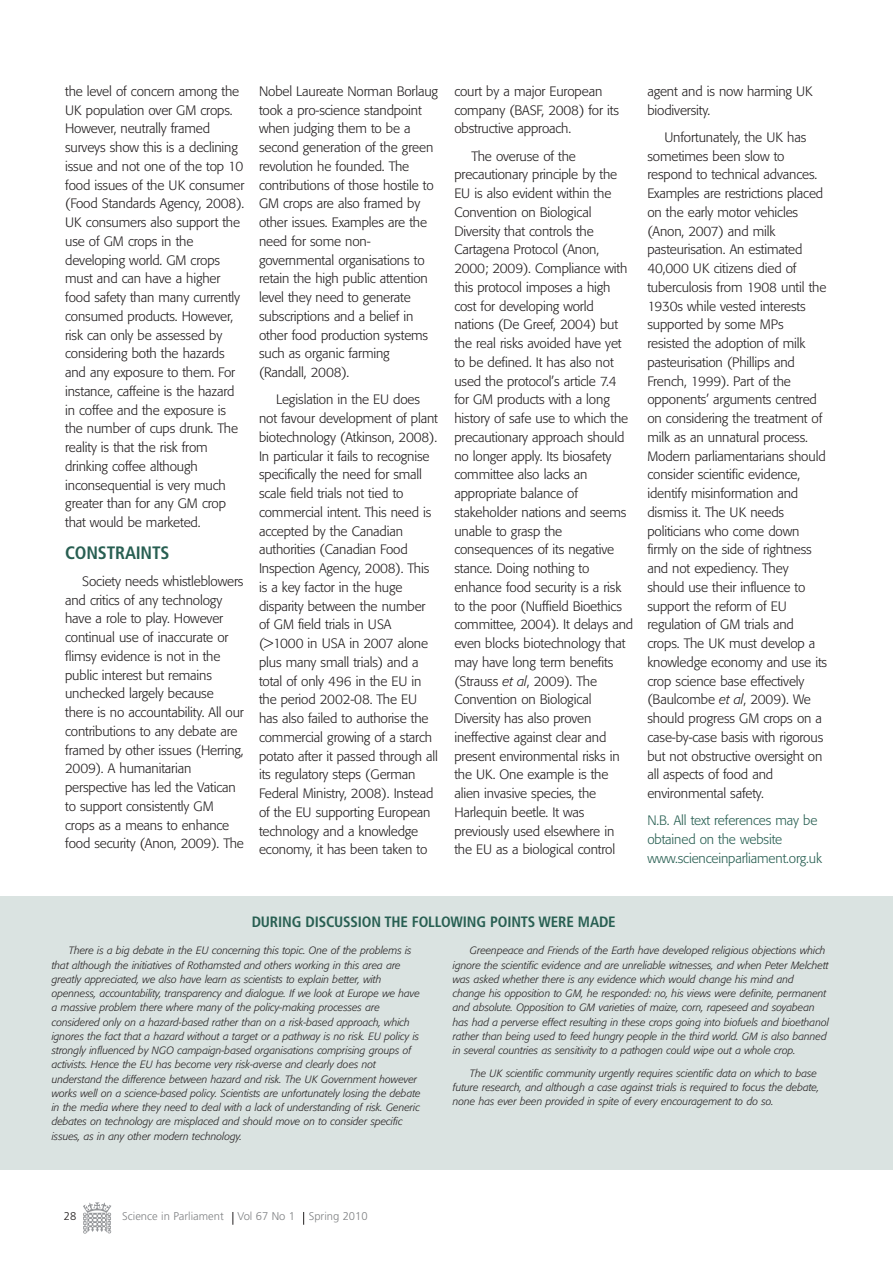
<style>
.page{position:relative;width:893px;height:1263px;background:#fff}
.page>*{position:absolute;margin:0;border:0;box-sizing:border-box;transform-origin:0 0}
.t1{font:700 condensed 18px "Frutiger";letter-spacing:-.01em;color:#285f52}
.t2{font:700 condensed 15px "Frutiger";letter-spacing:-.01em;color:#285f52}
.t3{font:300 13.5px/18.8px "Formata";letter-spacing:-.01em;color:#231f20}
.t4{font:300 13.5px/18.8px "Formata";letter-spacing:-.01em;color:#285f52}
.t5{font:300 11.25px "Frutiger";color:#808284}
.t6{font:300 11.25px "Frutiger";color:#231f20}
.t7{font:italic 300 10.5px/14.2px "Formata";color:#231f20}
.s1{font-style:italic}
</style>
<div class="page">
<svg style="left:0;top:896px;width:893px;height:338px"></svg>
<p class="t3" style="left:65px;top:83px;width:181px">the level of concern among the<br>UK population over GM crops.<br>However, neutrally framed surveys show this is a declining issue and not one of the top 10 food issues of the UK consumer (Food Standards Agency, 2008).<br>UK consumers also support the use of GM crops in the developing world. GM crops must and can have a higher food safety than many currently consumed products. However, risk can only be assessed by considering both the hazards and any exposure to them. For instance, caffeine is the hazard in coffee and the exposure is the number of cups drunk. The reality is that the risk from drinking coffee although inconsequential is very much greater than for any GM crop that would be marketed.</p>
<h1 class="t1" style="left:65px;top:545px;width:106px">CONSTRAINTS</h1>
<p class="t3" style="left:65px;top:573px;width:180px;text-indent:17px">Society needs whistleblowers and critics of any technology have a role to play. However continual use of inaccurate or flimsy evidence is not in the public interest but remains unchecked largely because there is no accountability. All our contributions to any debate are framed by other issues (Herring,<br>2009). A humanitarian perspective has led the Vatican to support consistently GM crops as a means to enhance food security (Anon, 2009). The</p>
<p class="t3" style="left:259px;top:83px;width:181px">Nobel Laureate Norman Borlaug took a pro-science standpoint when judging them to be a second generation of the green revolution he founded. The contributions of those hostile to<br>GM crops are also framed by other issues. Examples are the need for some non&shy;governmental organisations to retain the high public attention level they need to generate subscriptions and a belief in other food production systems such as organic farming (Randall, 2008).</p>
<p class="t3" style="left:259px;top:391px;width:180px;text-indent:17px">Legislation in the EU does not favour development of plant biotechnology (Atkinson, 2008).<br>In particular it fails to recognise specifically the need for small scale field trials not tied to commercial intent. This need is accepted by the Canadian authorities (Canadian Food<br>Inspection Agency, 2008). This is a key factor in the huge disparity between the number of GM field trials in USA (&gt;1000 in USA in 2007 alone plus many small trials) and a total of only 496 in the EU in the period 2002-08. The EU has also failed to authorise the commercial growing of a starch potato after it passed through all its regulatory steps (German<br>Federal Ministry, 2008). Instead of the EU supporting European technology and a knowledge economy, it has been taken to</p>
<p class="t3" style="left:454px;top:83px;width:166px">court by a major European company (BASF, 2008) for its obstructive approach.</p>
<p class="t3" style="left:454px;top:147px;width:180px;text-indent:17px">The overuse of the precautionary principle by the<br>EU is also evident within the<br>Convention on Biological<br>Diversity that controls the<br>Cartagena Protocol (Anon,<br>2000; 2009). Compliance with this protocol imposes a high cost for developing world nations (De Greef, 2004) but the real risks avoided have yet to be defined. It has also not used the protocol’s article 7.4 for GM products with a long history of safe use to which the precautionary approach should no longer apply. Its biosafety committee also lacks an appropriate balance of stakeholder nations and seems unable to grasp the consequences of its negative stance. Doing nothing to enhance food security is a risk to the poor (Nuffield Bioethics committee, 2004). It delays and even blocks biotechnology that may have long term benefits (Strauss <span class="s1">et al</span>, 2009). The<br>Convention on Biological<br>Diversity has also proven ineffective against clear and present environmental risks in the UK. One example is the alien invasive species, the<br>Harlequin beetle. It was previously used elsewhere in the EU as a biological control</p>
<p class="t3" style="left:647px;top:83px;width:167px">agent and is now harming UK biodiversity.</p>
<p class="t3" style="left:647px;top:129px;width:181px;text-indent:17px">Unfortunately, the UK has sometimes been slow to respond to technical advances.<br>Examples are restrictions placed on the early motor vehicles (Anon, 2007) and milk pasteurisation. An estimated<br>40,000 UK citizens died of tuberculosis from 1908 until the<br>1930s while vested interests supported by some MPs resisted the adoption of milk pasteurisation (Phillips and<br>French, 1999). Part of the opponents’ arguments centred on considering the treatment of milk as an unnatural process.<br>Modern parliamentarians should consider scientific evidence, identify misinformation and dismiss it. The UK needs politicians who come down firmly on the side of rightness and not expediency. They should use their influence to support the reform of EU regulation of GM trials and crops. The UK must develop a knowledge economy and use its crop science base effectively (Baulcombe <span class="s1">et al</span>, 2009). We should progress GM crops on a case-by-case basis with rigorous but not obstructive oversight on all aspects of food and environmental safety.</p>
<p class="t4" style="left:647px;top:812px;width:176px">N.B. All text references may be obtained on the website www.scienceinparliament.org.uk</p>
<p class="t2" style="left:252px;top:916px;width:366px">DURING DISCUSSION THE FOLLOWING POINTS WERE MADE</p>
<p class="t7" style="left:453px;top:944px;width:377px;text-indent:17px">Greenpeace and Friends of the Earth have developed religious objections which ignore the scientific evidence and are unreliable witnesses, and when Peter Melchett was asked whether there is any evidence which would change his mind and change his opposition to GM, he responded: no, his views were definite, permanent and absolute. Opposition to GM varieties of maize, corn, rapeseed and soyabean has had a perverse effect resulting in these crops going into biofuels and bioethanol rather than being used to feed hungry people in the third world. GM is also banned in several countries as sensitivity to a pathogen could wipe out a whole crop.</p>
<p class="t7" style="left:453px;top:1067px;width:368px;text-indent:17px">The UK scientific community urgently requires scientific data on which to base future research, and although a case against trials is required to focus the debate, none has ever been provided in spite of every encouragement to do so.</p>
<p class="t7" style="left:52px;top:944px;width:370px;text-indent:17px">There is a big debate in the EU concerning this topic. One of the problems is that although the initiatives of Rothamsted and others working in this area are greatly appreciated, we also have learn as scientists to explain better, with openness, accountability, transparency and dialogue. If we look at Europe we have a massive problem there where many of the policy-making processes are considered only on a hazard-based rather than on a risk-based approach, which ignores the fact that a hazard without a target or a pathway is no risk. EU policy is strongly influenced by NGO campaign-based organisations comprising groups of activists. Hence the EU has become very risk-averse and clearly does not understand the difference between hazard and risk. The UK Government however works well on a science-based policy. Scientists are unfortunately losing the debate in the media where they need to deal with a lack of understanding of risk. Generic debates on technology are misplaced and should move on to consider specific issues, as in any other modern technology.</p>
<p class="t6" style="left:64px;top:1212px;width:14px">28</p>
<p class="t5" style="left:122px;top:1212px;width:247px">Science in Parliament Vol 67 No 1 Spring 2010</p>
</div>
